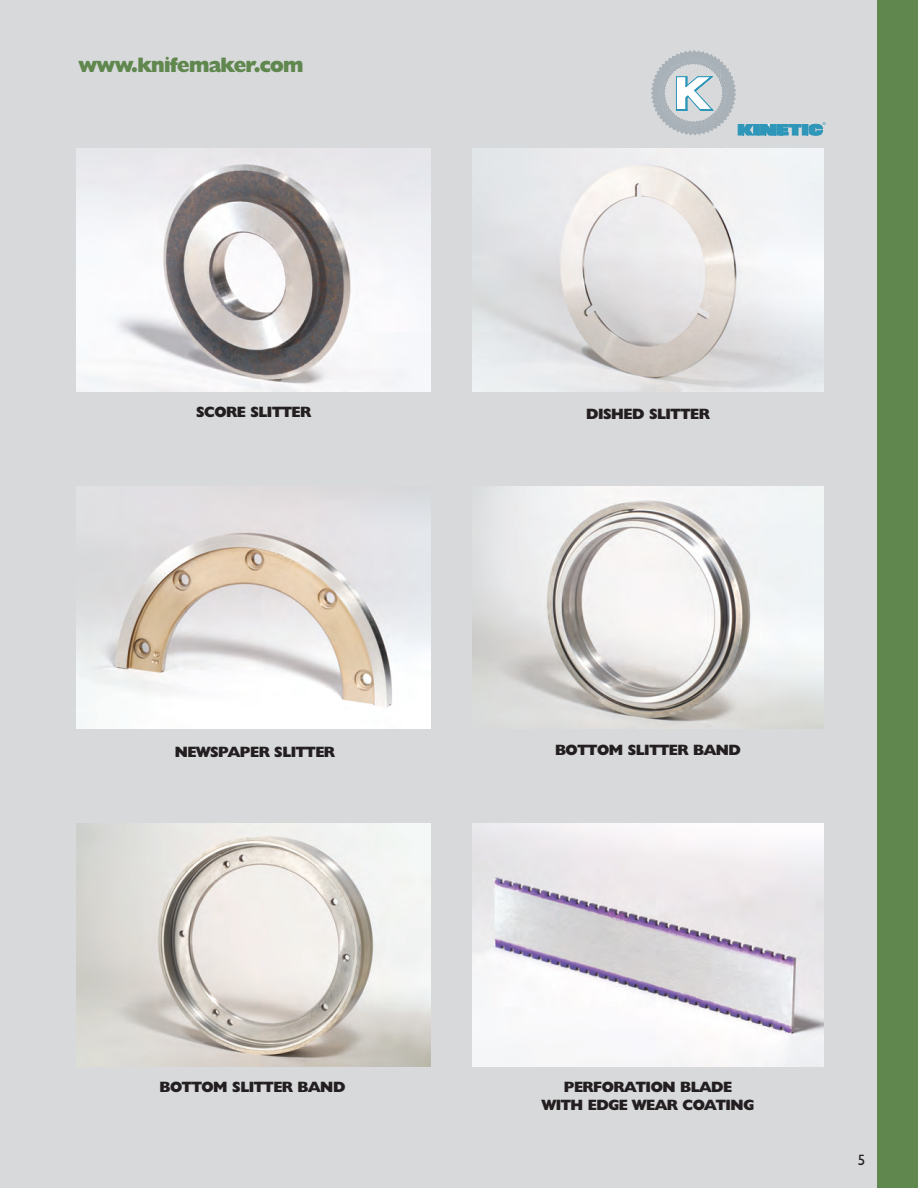
<style>
.page{position:relative;width:918px;height:1188px;background:#d8d9db}
.page>*{position:absolute;margin:0;border:0;box-sizing:border-box;transform-origin:0 0}
.t1{font:800 21px "Humanist 521 BT";letter-spacing:-.03em;color:#5f874e}
.t2{font:800 15px/18px "Humanist 521 BT";letter-spacing:-.025em;color:#231f20;text-align:center}
.t3{font:15px "Humanist 521 BT";color:#231f20}
.t4{font:3.9px "Helvetica";color:#2e96b8}
</style>
<div class="page">
<div style="left:878px;top:0;width:40px;height:1188px;background:#5f874e"></div>
<img style="left:472px;top:148px;width:352px;height:244px">
<img style="left:77px;top:499px;width:353px;height:230px">
<img style="left:472px;top:486px;width:352px;height:243px">
<img style="left:77px;top:824px;width:353px;height:242px">
<img style="left:472px;top:824px;width:352px;height:242px">
<svg style="left:651px;top:51px;width:172px;height:85px"></svg>
<img style="left:77px;top:148px;width:353px;height:244px">
<h1 class="t1" style="left:78px;top:57px;width:227px">www.knifemaker.com</h1>
<p class="t2" style="left:196px;top:404px;width:117px">SCORE SLITTER</p>
<p class="t4" style="left:823px;top:122px;width:4px">®</p>
<p class="t2" style="left:586px;top:407px;width:125px">DISHED SLITTER</p>
<p class="t2" style="left:175px;top:745px;width:162px">NEWSPAPER SLITTER</p>
<p class="t2" style="left:555px;top:743px;width:187px">BOTTOM SLITTER BAND</p>
<p class="t2" style="left:159px;top:1079px;width:187px">BOTTOM SLITTER BAND</p>
<p class="t2" style="left:542px;top:1079px;width:214px">PERFORATION BLADE<br>WITH EDGE WEAR COATING</p>
<p class="t3" style="left:858px;top:1155px;width:9px">5</p>
</div>
